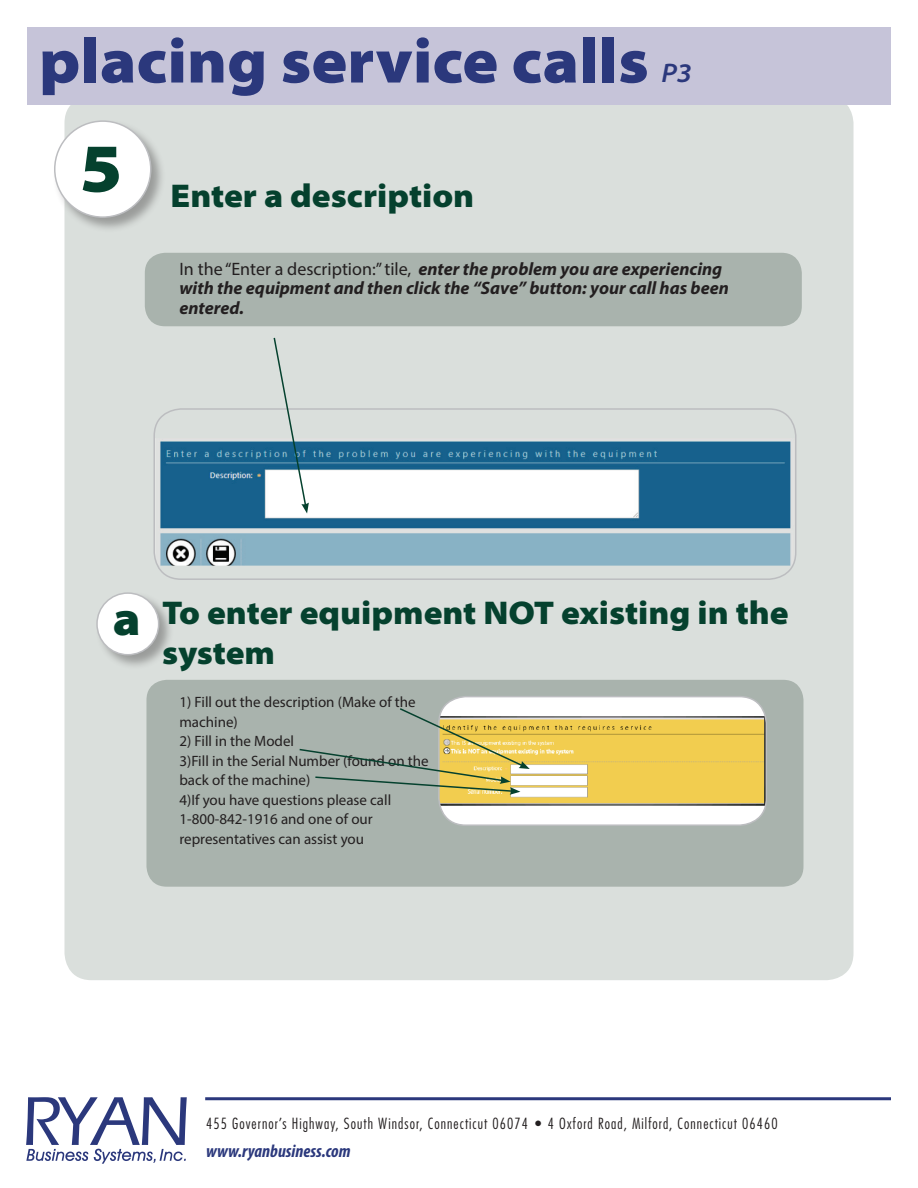
<style>
.page{position:relative;width:918px;height:1188px;background:#fff}
.page>*{position:absolute;margin:0;border:0;box-sizing:border-box;transform-origin:0 0}
.t1{font:900 semi-expanded 63px "Myriad Pro";color:#2b387c}
.t2{font:900 semi-expanded 48px "Myriad Pro";color:#05412e}
.t3{font:900 semi-expanded 33px/39.6px "Myriad Pro";color:#05412e}
.t4{font:italic 600 semi-expanded 27px "Myriad Pro";color:#2b387c}
.t5{font:italic 700 18px/19.5px "Myriad Pro";color:#231f20}
.t6{font:italic 700 condensed 18px "Myriad Pro";color:#2b387c}
.t7{font:15px/19.5px "Myriad Pro";color:#231f20}
.t8{font:300 condensed 15px "Futura Std";letter-spacing:.07em;color:#231f20}
.s1{font-weight:400;font-style:normal}
</style>
<div class="page">
<div style="left:64px;top:96px;width:790px;height:884px;background:#dadfdc;border-radius:27px"></div>
<div style="left:145px;top:253px;width:657px;height:73px;background:#a9b3ad;border-radius:20px"></div>
<svg style="left:26px;top:1097px;width:161px;height:67px"></svg>
<hr style="left:205px;top:1097px;width:686px;height:3px;background:#2b387c">
<div style="left:52px;top:119px;width:114px;height:114px;background:#231f20;opacity:.35"></div>
<div style="left:55px;top:121px;width:96px;height:96px;background:#fff;border-radius:50%"></div>
<div style="left:54px;top:120px;width:98px;height:98px;border:2px solid #bcbdc0;border-radius:50%"></div>
<div style="left:27px;top:27px;width:864px;height:78px;background:#c6c4d9"></div>
<div style="left:146px;top:680px;width:657px;height:207px;background:#a9b3ad;border-radius:20px"></div>
<div style="left:95px;top:591px;width:79px;height:79px;background:#231f20;opacity:.35"></div>
<div style="left:97px;top:593px;width:62px;height:62px;background:#fff;border-radius:50%"></div>
<div style="left:96px;top:592px;width:63px;height:63px;border:2px solid #bcbdc0;border-radius:50%"></div>
<div style="left:439px;top:697px;width:327px;height:128px;background:#fff;border-radius:27px"></div>
<img style="left:441px;top:716px;width:323px;height:90px">
<div style="left:438px;top:696px;width:329px;height:130px;border:2px solid #bcbdc0;border-radius:27px"></div>
<svg style="left:299px;top:707px;width:231px;height:88px"></svg>
<img style="left:156px;top:441px;width:640px;height:125px">
<div style="left:153px;top:408px;width:643px;height:172px;border:2px solid #bcbdc0;border-radius:27px"></div>
<svg style="left:273px;top:337px;width:36px;height:177px"></svg>
<h1 class="t1" style="left:39px;top:25px;width:611px">placing service calls</h1>
<h3 class="t4" style="left:662px;top:58px;width:32px">P3</h3>
<h3 class="t3" style="left:80px;top:176px;width:396px"><sup>5</sup> Enter a description</h3>
<p class="t5" style="left:179px;top:258px;width:551px"><span class="s1">In the “Enter a description:” tile,</span> enter the problem you are experiencing with the equipment and then click the “Save” button: your call has been entered.</p>
<h2 class="t2" style="left:113px;top:591px;width:29px">a</h2>
<h3 class="t3" style="left:162px;top:594px;width:628px">To enter equipment NOT existing in the system</h3>
<p class="t7" style="left:179px;top:692px;width:238px">1) Fill out the description (Make of the machine)</p>
<p class="t7" style="left:179px;top:731px;width:251px">2) Fill in the Model<br>3)Fill in the Serial Number (found on the back of the machine)<br>4)If you have questions please call<br>1-800-842-1916 and one of our representatives can assist you</p>
<p class="t8" style="left:206px;top:1114px;width:573px">455 Governor’s Highway, South Windsor, Connecticut 06074 • 4 Oxford Road, Milford, Connecticut 06460</p>
<p class="t6" style="left:206px;top:1140px;width:146px">www.ryanbusiness.com</p>
</div>
